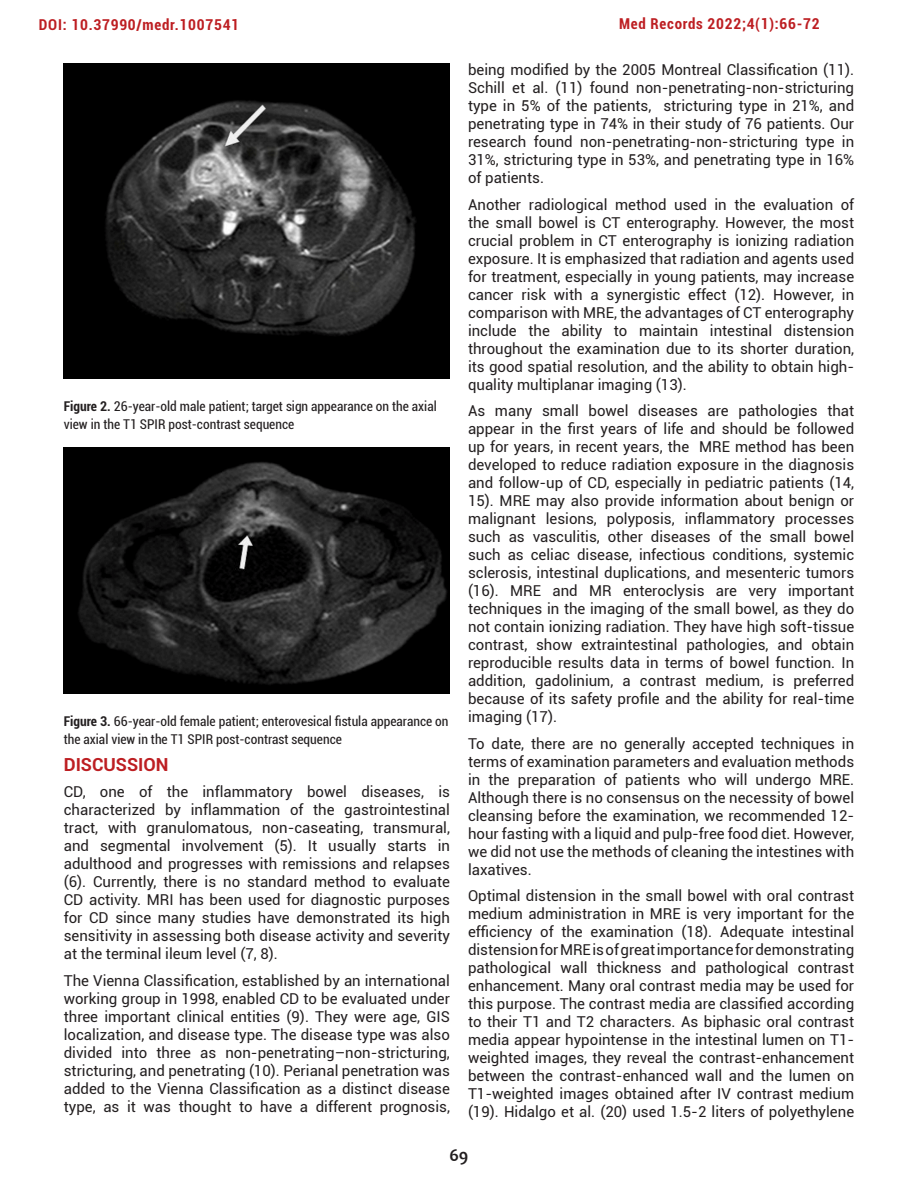
<style>
.page{position:relative;width:918px;height:1188px;background:#fff}
.page>*{position:absolute;margin:0;border:0;box-sizing:border-box;transform-origin:0 0}
.t1{font:700 18px "Roboto";color:#bd1e22}
.t2{font:700 18px "Candara";color:#231f20}
.t3{font:15px/18px "Roboto";color:#231f20;text-align:justify}
.t4{font:700 condensed 15px "Roboto";letter-spacing:.05em;color:#bd1e22}
.t5{font:condensed 13.5px/18px "Roboto";color:#231f20}
.s1{font-weight:700}
</style>
<div class="page">
<img style="left:64px;top:64px;width:386px;height:314px">
<img style="left:64px;top:448px;width:386px;height:245px">
<p class="t4" style="left:39px;top:14px;width:202px">DOI: 10.37990/medr.1007541</p>
<p class="t4" style="left:619px;top:13px;width:202px">Med Records 2022;4(1):66-72</p>
<p class="t5" style="left:64px;top:397px;width:374px"><span class="s1">Figure 2.</span> 26-year-old male patient; target sign appearance on the axial view in the T1 SPIR post-contrast sequence</p>
<p class="t5" style="left:64px;top:712px;width:386px"><span class="s1">Figure 3.</span> 66-year-old female patient; enterovesical fistula appearance on the axial view in the T1 SPIR post-contrast sequence</p>
<p class="t1" style="left:64px;top:752px;width:106px">DISCUSSION</p>
<p class="t3" style="left:64px;top:782px;width:388px">CD, one of the inflammatory bowel diseases, is characterized by inflammation of the gastrointestinal tract, with granulomatous, non-caseating, transmural, and segmental involvement (5). It usually starts in adulthood and progresses with remissions and relapses (6). Currently, there is no standard method to evaluate CD activity. MRI has been used for diagnostic purposes for CD since many studies have demonstrated its high sensitivity in assessing both disease activity and severity at the terminal ileum level (7, 8).</p>
<p class="t3" style="left:64px;top:971px;width:388px">The Vienna Classification, established by an international working group in 1998, enabled CD to be evaluated under three important clinical entities (9). They were age, GIS localization, and disease type. The disease type was also divided into three as non-penetrating–non-stricturing, stricturing, and penetrating (10). Perianal penetration was added to the Vienna Classification as a distinct disease type, as it was thought to have a different prognosis,</p>
<p class="t3" style="left:468px;top:60px;width:388px">being modified by the 2005 Montreal Classification (11).<br>Schill et al. (11) found non-penetrating-non-stricturing type in 5% of the patients, stricturing type in 21%, and penetrating type in 74% in their study of 76 patients. Our research found non-penetrating-non-stricturing type in 31%, stricturing type in 53%, and penetrating type in 16% of patients.</p>
<p class="t3" style="left:468px;top:195px;width:388px">Another radiological method used in the evaluation of the small bowel is CT enterography. However, the most crucial problem in CT enterography is ionizing radiation exposure. It is emphasized that radiation and agents used for treatment, especially in young patients, may increase cancer risk with a synergistic effect (12). However, in comparison with MRE, the advantages of CT enterography include the ability to maintain intestinal distension throughout the examination due to its shorter duration, its good spatial resolution, and the ability to obtain high&shy;quality multiplanar imaging (13).</p>
<p class="t3" style="left:468px;top:401px;width:388px">As many small bowel diseases are pathologies that appear in the first years of life and should be followed up for years, in recent years, the MRE method has been developed to reduce radiation exposure in the diagnosis and follow-up of CD, especially in pediatric patients (14, 15). MRE may also provide information about benign or malignant lesions, polyposis, inflammatory processes such as vasculitis, other diseases of the small bowel such as celiac disease, infectious conditions, systemic sclerosis, intestinal duplications, and mesenteric tumors (16). MRE and MR enteroclysis are very important techniques in the imaging of the small bowel, as they do not contain ionizing radiation. They have high soft-tissue contrast, show extraintestinal pathologies, and obtain reproducible results data in terms of bowel function. In addition, gadolinium, a contrast medium, is preferred because of its safety profile and the ability for real-time imaging (17).</p>
<p class="t3" style="left:468px;top:734px;width:388px">To date, there are no generally accepted techniques in terms of examination parameters and evaluation methods in the preparation of patients who will undergo MRE.<br>Although there is no consensus on the necessity of bowel cleansing before the examination, we recommended 12- hour fasting with a liquid and pulp-free food diet. However, we did not use the methods of cleaning the intestines with laxatives.</p>
<p class="t3" style="left:468px;top:886px;width:388px">Optimal distension in the small bowel with oral contrast medium administration in MRE is very important for the efficiency of the examination (18). Adequate intestinal distension for MRE is of great importance for demonstrating pathological wall thickness and pathological contrast enhancement. Many oral contrast media may be used for this purpose. The contrast media are classified according to their T1 and T2 characters. As biphasic oral contrast media appear hypointense in the intestinal lumen on T1- weighted images, they reveal the contrast-enhancement between the contrast-enhanced wall and the lumen on T1-weighted images obtained after IV contrast medium (19). Hidalgo et al. (20) used 1.5-2 liters of polyethylene</p>
<p class="t2" style="left:449px;top:1143px;width:21px">69</p>
</div>
